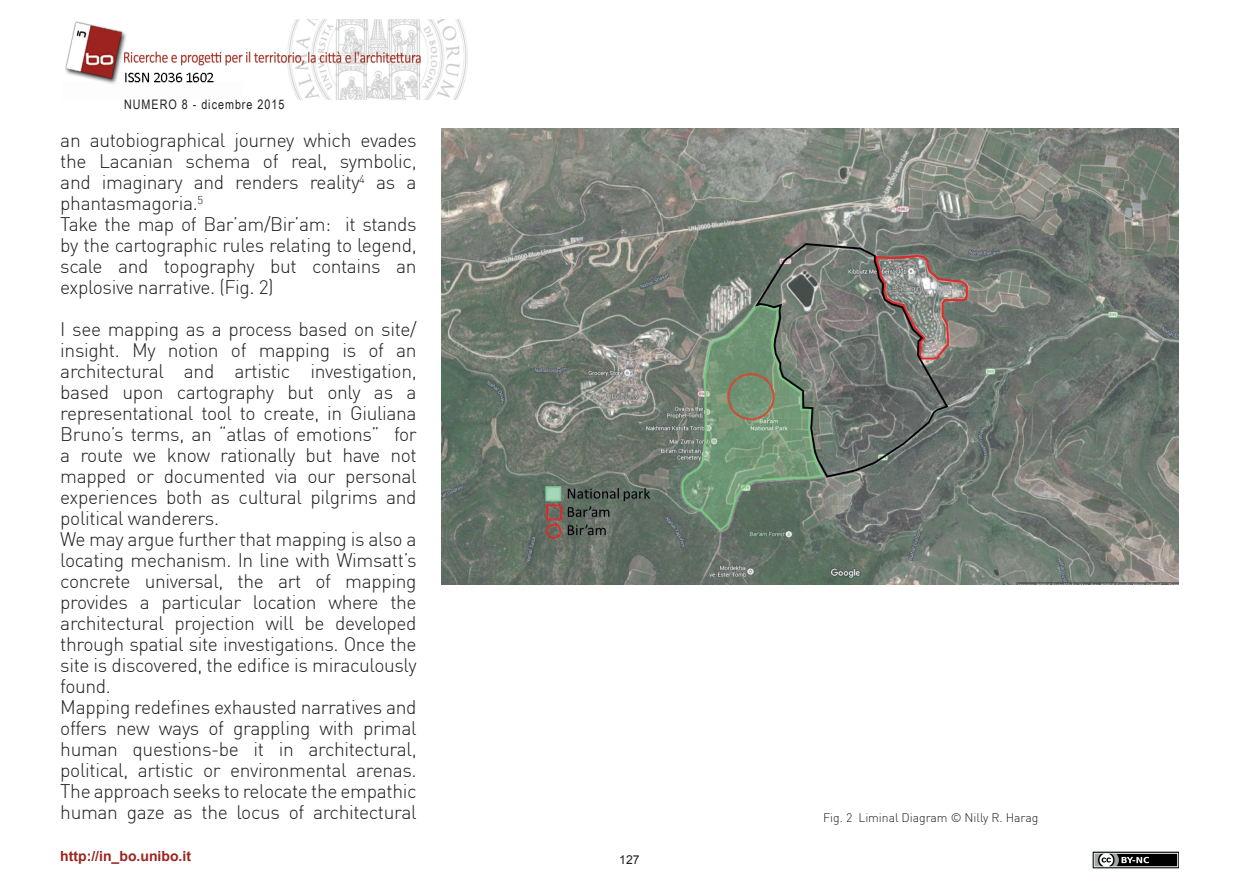
<style>
.page{position:relative;width:1241px;height:893px;background:#fff}
.page>*{position:absolute;margin:0;border:0;box-sizing:border-box;transform-origin:0 0}
.t1{font:300 19.25px/21px "DIN";letter-spacing:-.02em;color:#231f20}
.t2{font:700 14px "Arial";color:#9c231f}
.t3{font:13.12px "Arial Narrow";letter-spacing:.075em;color:#231f20}
.t4{font:300 12.25px "DIN";letter-spacing:-.005em;color:#231f20}
.t5{font:12.25px "Arial";color:#231f20}
</style>
<div class="page">
<img style="left:65px;top:19px;width:403px;height:80px">
<img style="left:1092px;top:851px;width:86px;height:17px">
<img style="left:441px;top:128px;width:737px;height:457px">
<p class="t3" style="left:124px;top:95px;width:162px">NUMERO 8 - dicembre 2015</p>
<p class="t1" style="left:60px;top:129px;width:358px">an autobiographical journey which evades the Lacanian schema of real, symbolic, and imaginary and renders reality<sup>4</sup> as a phantasmagoria.<sup>5<br></sup>Take the map of Bar’am/Bir’am: it stands by the cartographic rules relating to legend, scale and topography but contains an explosive narrative. (Fig. 2)</p>
<p class="t1" style="left:60px;top:318px;width:358px">I see mapping as a process based on site/ insight. My notion of mapping is of an architectural and artistic investigation, based upon cartography but only as a representational tool to create, in Giuliana Bruno’s terms, an “atlas of emotions” for a route we know rationally but have not mapped or documented via our personal experiences both as cultural pilgrims and political wanderers.<br>We may argue further that mapping is also a locating mechanism. In line with Wimsatt’s concrete universal, the art of mapping provides a particular location where the architectural projection will be developed through spatial site investigations. Once the site is discovered, the edifice is miraculously found.<br>Mapping redefines exhausted narratives and offers new ways of grappling with primal human questions-be it in architectural, political, artistic or environmental arenas.<br>The approach seeks to relocate the empathic human gaze as the locus of architectural</p>
<p class="t2" style="left:60px;top:847px;width:132px">http://in_bo.unibo.it</p>
<p class="t5" style="left:619px;top:851px;width:22px">127</p>
<p class="t4" style="left:823px;top:810px;width:216px">Fig. 2 Liminal Diagram © Nilly R. Harag</p>
</div>
